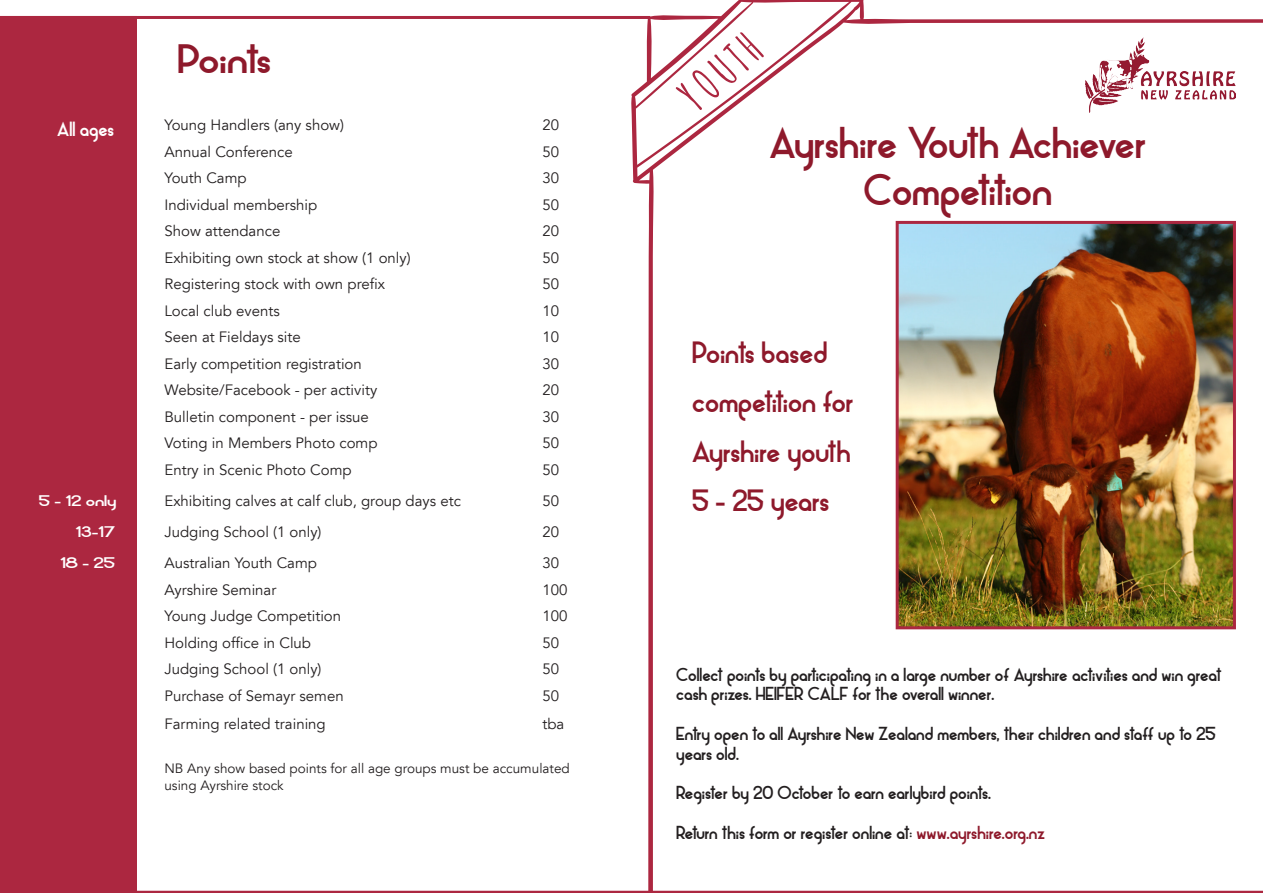
<style>
.page{position:relative;width:1263px;height:893px;background:#fff}
.page>*{position:absolute;margin:0;border:0;box-sizing:border-box;transform-origin:0 0}
.t1{font:39px "Alpaca Scarlett Demo";color:#8e192b}
.t2{font:36px "Alpaca Scarlett Demo";letter-spacing:-.045em;color:#8e192b;scale:1.12 1}
.t3{font:27px/49.5px "Alpaca Scarlett Demo";color:#8e192b;text-align:justify}
.t4{font:18px "Alpaca Scarlett Demo";color:#fff}
.t5{font:16.5px/19.8px "Alpaca Scarlett Demo";color:#231f20}
.t6{font:15px "Avenir LT";color:#231f20}
.t7{font:13.5px/16.2px "Avenir LT";color:#231f20}
.t8{font:13.5px "Alpaca Scarlett Demo";color:#fff;scale:1.33 1}
.s1{color:#8e192b}
</style>
<div class="page">
<div style="left:0;top:17px;width:136px;height:876px;background:#ac2740"></div>
<div style="left:0;top:16px;width:137px;height:877px;border:2px solid #ac2740"></div>
<svg style="left:631px;top:0;width:632px;height:891px"></svg>
<svg style="left:676px;top:32px;width:88px;height:78px"></svg>
<hr style="left:0;top:891px;width:1263px;height:2px;background:#ac2740">
<hr style="left:0;top:16px;width:650px;height:3px;background:#ac2740">
<p class="t4" style="left:57px;top:117px;width:59px">All ages</p>
<p class="t8" style="left:39px;top:492px;width:60px">5 - 12 only</p>
<p class="t8" style="left:76px;top:523px;width:32px">13-17</p>
<p class="t8" style="left:60px;top:554px;width:43px">18 - 25</p>
<p class="t2" style="left:178px;top:35px;width:85px">Points</p>
<p class="t6" style="left:164px;top:117px;width:181px">Young Handlers (any show)</p>
<p class="t6" style="left:542px;top:117px;width:18px">20</p>
<p class="t6" style="left:164px;top:143px;width:130px">Annual Conference</p>
<p class="t6" style="left:542px;top:143px;width:18px">50</p>
<p class="t6" style="left:164px;top:170px;width:84px">Youth Camp</p>
<p class="t6" style="left:542px;top:170px;width:18px">30</p>
<p class="t6" style="left:164px;top:196px;width:154px">Individual membership</p>
<p class="t6" style="left:542px;top:196px;width:18px">50</p>
<p class="t6" style="left:164px;top:223px;width:117px">Show attendance</p>
<p class="t6" style="left:542px;top:223px;width:18px">20</p>
<p class="t6" style="left:164px;top:249px;width:248px">Exhibiting own stock at show (1 only)</p>
<p class="t6" style="left:542px;top:249px;width:18px">50</p>
<p class="t6" style="left:164px;top:276px;width:222px">Registering stock with own prefix</p>
<p class="t6" style="left:542px;top:276px;width:18px">50</p>
<p class="t6" style="left:164px;top:302px;width:117px">Local club events</p>
<p class="t6" style="left:542px;top:302px;width:18px">10</p>
<p class="t6" style="left:164px;top:329px;width:138px">Seen at Fieldays site</p>
<p class="t6" style="left:542px;top:329px;width:18px">10</p>
<p class="t6" style="left:164px;top:355px;width:199px">Early competition registration</p>
<p class="t6" style="left:542px;top:355px;width:18px">30</p>
<p class="t6" style="left:164px;top:382px;width:214px">Website/Facebook - per activity</p>
<p class="t6" style="left:542px;top:382px;width:18px">20</p>
<p class="t6" style="left:164px;top:408px;width:206px">Bulletin component - per issue</p>
<p class="t6" style="left:542px;top:408px;width:18px">30</p>
<p class="t6" style="left:164px;top:435px;width:215px">Voting in Members Photo comp</p>
<p class="t6" style="left:542px;top:435px;width:18px">50</p>
<p class="t6" style="left:164px;top:461px;width:189px">Entry in Scenic Photo Comp</p>
<p class="t6" style="left:542px;top:461px;width:18px">50</p>
<p class="t6" style="left:164px;top:492px;width:298px">Exhibiting calves at calf club, group days etc</p>
<p class="t6" style="left:542px;top:492px;width:18px">50</p>
<p class="t6" style="left:164px;top:523px;width:159px">Judging School (1 only)</p>
<p class="t6" style="left:542px;top:523px;width:18px">20</p>
<p class="t6" style="left:164px;top:554px;width:154px">Australian Youth Camp</p>
<p class="t6" style="left:542px;top:554px;width:18px">30</p>
<p class="t6" style="left:164px;top:581px;width:113px">Ayrshire Seminar</p>
<p class="t6" style="left:542px;top:581px;width:27px">100</p>
<p class="t6" style="left:164px;top:607px;width:178px">Young Judge Competition</p>
<p class="t6" style="left:542px;top:607px;width:27px">100</p>
<p class="t6" style="left:164px;top:634px;width:148px">Holding office in Club</p>
<p class="t6" style="left:542px;top:634px;width:18px">50</p>
<p class="t6" style="left:164px;top:660px;width:159px">Judging School (1 only)</p>
<p class="t6" style="left:542px;top:660px;width:18px">50</p>
<p class="t6" style="left:164px;top:687px;width:181px">Purchase of Semayr semen</p>
<p class="t6" style="left:542px;top:687px;width:18px">50</p>
<p class="t6" style="left:164px;top:715px;width:163px">Farming related training</p>
<p class="t6" style="left:542px;top:715px;width:23px">tba</p>
<p class="t7" style="left:164px;top:761px;width:407px">NB Any show based points for all age groups must be accumulated using Ayrshire stock</p>
<p class="t1" style="left:769px;top:117px;width:378px">Ayrshire Youth Achiever</p>
<p class="t1" style="left:863px;top:164px;width:190px">Competition</p>
<p class="t3" style="left:692px;top:328px;width:137px">Points based</p>
<p class="t3" style="left:692px;top:377px;width:163px">competition for Ayrshire youth 5 - 25 years</p>
<p class="t5" style="left:676px;top:665px;width:547px">Collect points by participating in a large number of Ayrshire activities and win great cash prizes. HEIFER CALF for the overall winner.</p>
<p class="t5" style="left:676px;top:724px;width:541px">Entry open to all Ayrshire New Zealand members, their children and staff up to 25 years old.</p>
<p class="t5" style="left:676px;top:783px;width:316px">Register by 20 October to earn earlybird points.</p>
<p class="t5" style="left:676px;top:823px;width:370px">Return this form or register online at: <span class="s1">www.ayrshire.org.nz</span></p>
</div>
